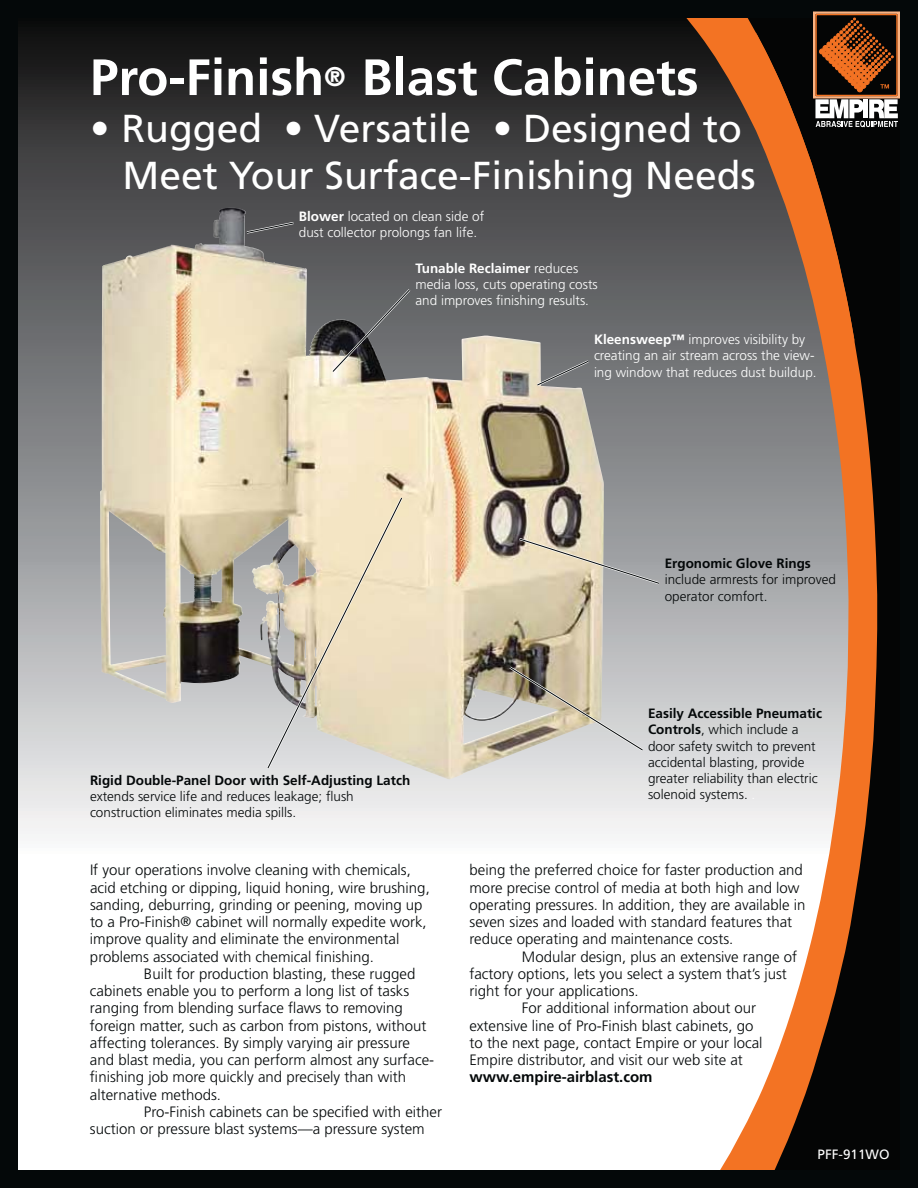
<style>
.page{position:relative;width:918px;height:1188px;background:#fff}
.page>*{position:absolute;margin:0;border:0;box-sizing:border-box;transform-origin:0 0}
.t1{font:700 51px "Frutiger LT Std";color:#fff}
.t2{font:39px/46.8px "Frutiger LT Std";color:#fff}
.t3{font:300 15px/17.2px "Frutiger LT Std";color:#040809}
.t4{font:700 15px "Frutiger LT Std";color:#040809}
.t5{font:300 13.5px/16.2px "Frutiger LT Std";color:#040809}
.t6{font:300 13.5px/16.2px "Frutiger LT Std";color:#fff}
.t7{font:700 13.5px "Frutiger LT Std";color:#040809}
.t8{font:13.5px "Frutiger LT Std";color:#fff}
.s1{font-weight:900}
.s2{font-weight:700}
.s3{font-size:13.5px}
.s4{color:#fff}
</style>
<div class="page">
<div style="left:10px;top:10px;width:876px;height:847px;background:linear-gradient(to bottom,#141416,#f5f6f8)"></div>
<img style="left:100px;top:209px;width:504px;height:571px">
<div style="left:877px;top:99px;width:22px;height:1070px;background:#040505"></div>
<svg style="left:681px;top:19px;width:196px;height:1150px"></svg>
<div style="left:0;top:0;width:918px;height:1188px;border:18px solid #040809"></div>
<div style="left:813px;top:12px;width:87px;height:87px;border:2px solid #fab383"></div>
<svg style="left:755px;top:18px;width:143px;height:325px;background:#603c26"></svg>
<svg style="left:244px;top:220px;width:52px;height:15px"></svg>
<svg style="left:330px;top:287px;width:83px;height:88px;background:#646464"></svg>
<svg style="left:535px;top:358px;width:56px;height:30px;background:#848484"></svg>
<svg style="left:517px;top:536px;width:145px;height:50px;background:#beb7a9"></svg>
<svg style="left:507px;top:664px;width:139px;height:89px;background:#c0bbb0"></svg>
<svg style="left:265px;top:495px;width:140px;height:276px;background:#ded4bd"></svg>
<h1 class="t1" style="left:90px;top:55px;width:610px">Pro-Finish<sup>®</sup> Blast Cabinets</h1>
<h2 class="t2" style="left:123px;top:107px;width:635px;text-indent:-33px"><span class="s1">•</span> Rugged • Versatile • Designed to<br>Meet Your Surface-Finishing Needs</h2>
<p class="t6" style="left:299px;top:208px;width:187px"><span class="s2">Blower</span> located on clean side of dust collector prolongs fan life.</p>
<p class="t6" style="left:416px;top:260px;width:184px"><span class="s2">Tunable Reclaimer</span> reduces media loss, cuts operating costs and improves finishing results.</p>
<p class="t6" style="left:594px;top:332px;width:224px"><span class="s2">Kleensweep™</span> improves visibility by creating an air stream across the view&shy;ing window that reduces dust buildup.</p>
<p class="t7" style="left:665px;top:558px;width:148px">Ergonomic Glove Rings</p>
<p class="t5" style="left:665px;top:572px;width:173px">include armrests for improved operator comfort.</p>
<p class="t7" style="left:90px;top:774px;width:322px">Rigid Double-Panel Door with Self-Adjusting Latch</p>
<p class="t5" style="left:90px;top:789px;width:265px">extends service life and reduces leakage; flush construction eliminates media spills.</p>
<p class="t3" style="left:90px;top:862px;width:341px">If your operations involve cleaning with chemicals, acid etching or dipping, liquid honing, wire brushing, sanding, deburring, grinding or peening, moving up to a Pro-Finish<span class="s3">®</span> cabinet will normally expedite work, improve quality and eliminate the environmental problems associated with chemical finishing.</p>
<p class="t3" style="left:90px;top:966px;width:346px;text-indent:54px">Built for production blasting, these rugged cabinets enable you to perform a long list of tasks ranging from blending surface flaws to removing foreign matter, such as carbon from pistons, without affecting tolerances. By simply varying air pressure and blast media, you can perform almost any surface&shy;finishing job more quickly and precisely than with alternative methods.</p>
<p class="t3" style="left:90px;top:1104px;width:354px;text-indent:54px">Pro-Finish cabinets can be specified with either suction or pressure blast systems—a pressure system</p>
<p class="t5" style="left:648px;top:706px;width:176px"><span class="s2">Easily Accessible Pneumatic<br>Controls</span>, which include a door safety switch to prevent accidental blasting, provide greater reliability than electric solenoid systems. <span class="s4">.</span></p>
<p class="t3" style="left:469px;top:862px;width:337px">being the preferred choice for faster production and more precise control of media at both high and low operating pressures. In addition, they are available in seven sizes and loaded with standard features that reduce operating and maintenance costs.</p>
<p class="t3" style="left:522px;top:948px;width:277px">Modular design, plus an extensive range of</p>
<p class="t3" style="left:469px;top:966px;width:319px">factory options, lets you select a system that’s just</p>
<p class="t3" style="left:469px;top:983px;width:171px">right for your applications.</p>
<p class="t3" style="left:522px;top:1000px;width:236px">For additional information about our</p>
<p class="t3" style="left:469px;top:1017px;width:285px">extensive line of Pro-Finish blast cabinets, go</p>
<p class="t3" style="left:469px;top:1035px;width:295px">to the next page, contact Empire or your local</p>
<p class="t3" style="left:469px;top:1052px;width:275px">Empire distributor, and visit our web site at</p>
<p class="t4" style="left:469px;top:1071px;width:185px">www.empire-airblast.com</p>
<p class="t8" style="left:818px;top:1148px;width:74px">PFF-911WO</p>
</div>
